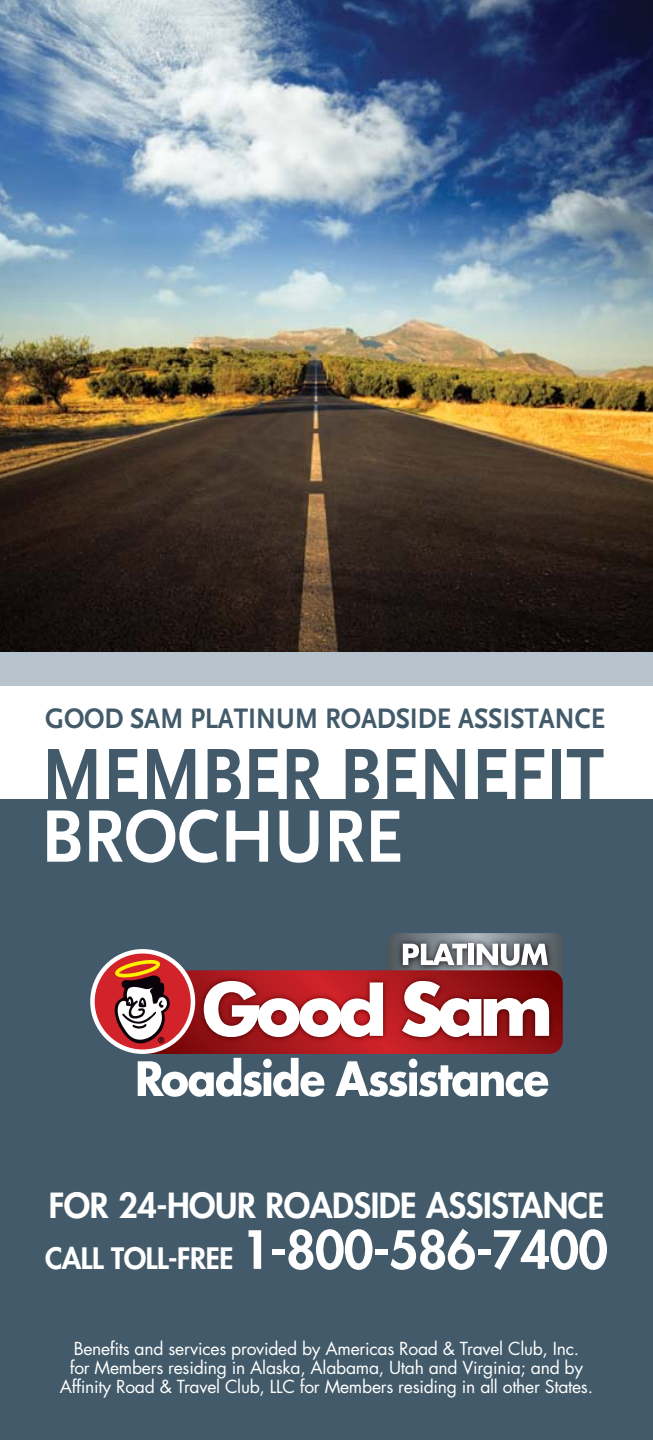
<style>
.page{position:relative;width:653px;height:1440px;background:#fff}
.page>*{position:absolute;margin:0;border:0;box-sizing:border-box;transform-origin:0 0}
.t1{font:700 77.5px "Scala Sans Lining";letter-spacing:-.005em;color:#425a69;scale:.91 1}
.t2{font:700 77.5px "Scala Sans Lining";color:#fff;scale:.91 1}
.t3{font:800 51.25px "Futura Std";letter-spacing:-.015em;color:#fff}
.t4{font:800 33.75px "Futura Std";letter-spacing:-.015em;color:#fff}
.t5{font:700 29.5px "Scala Sans Lining";letter-spacing:-.005em;color:#425a69;scale:.91 1}
.t6{font:800 28.75px "Futura Std";color:#fff}
.t7{font:17.5px/18.8px "Futura Std";letter-spacing:-.015em;color:#fff;text-align:center}
.s1{font-size:28.75px}
</style>
<div class="page">
<img style="left:0;top:0;width:652px;height:652px">
<div style="left:0;top:765px;width:652px;height:675px;background:#425a69"></div>
<div style="left:0;top:662px;width:652px;height:137px;background:#fff"></div>
<div style="left:0;top:652px;width:652px;height:34px;background:#b7c4ce"></div>
<svg style="left:90px;top:933px;width:472px;height:164px"></svg>
<h3 class="t5" style="left:45px;top:703px;width:225px">GOOD SAM PLATINU</h3>
<h3 class="t5" style="left:294px;top:703px;width:304px">M ROADSI DE ASSISTANCE</h3>
<h1 class="t1" style="left:41px;top:733px;width:620px">MEM BER BENEFIT</h1>
<h1 class="t2" style="left:41px;top:795px;width:398px">BROCHURE</h1>
<h3 class="t4" style="left:49px;top:1184px;width:557px">FOR 24-HOUR ROADSIDE ASSISTANCE</h3>
<h3 class="t6" style="left:45px;top:1240px;width:82px">CALL TOLL</h3>
<h2 class="t3" style="left:168px;top:1218px;width:441px"><span class="s1">-FREE</span> 1-800-586-7400</h2>
<p class="t7" style="left:60px;top:1340px;width:534px">Benefits and services provided by Americas Road &amp; Travel Club, Inc.<br>for Members residing in Alaska, Alabama, Utah and Virginia; and by<br>Affinity Road &amp; Travel Club, LLC for Members residing in all other States.</p>
</div>
